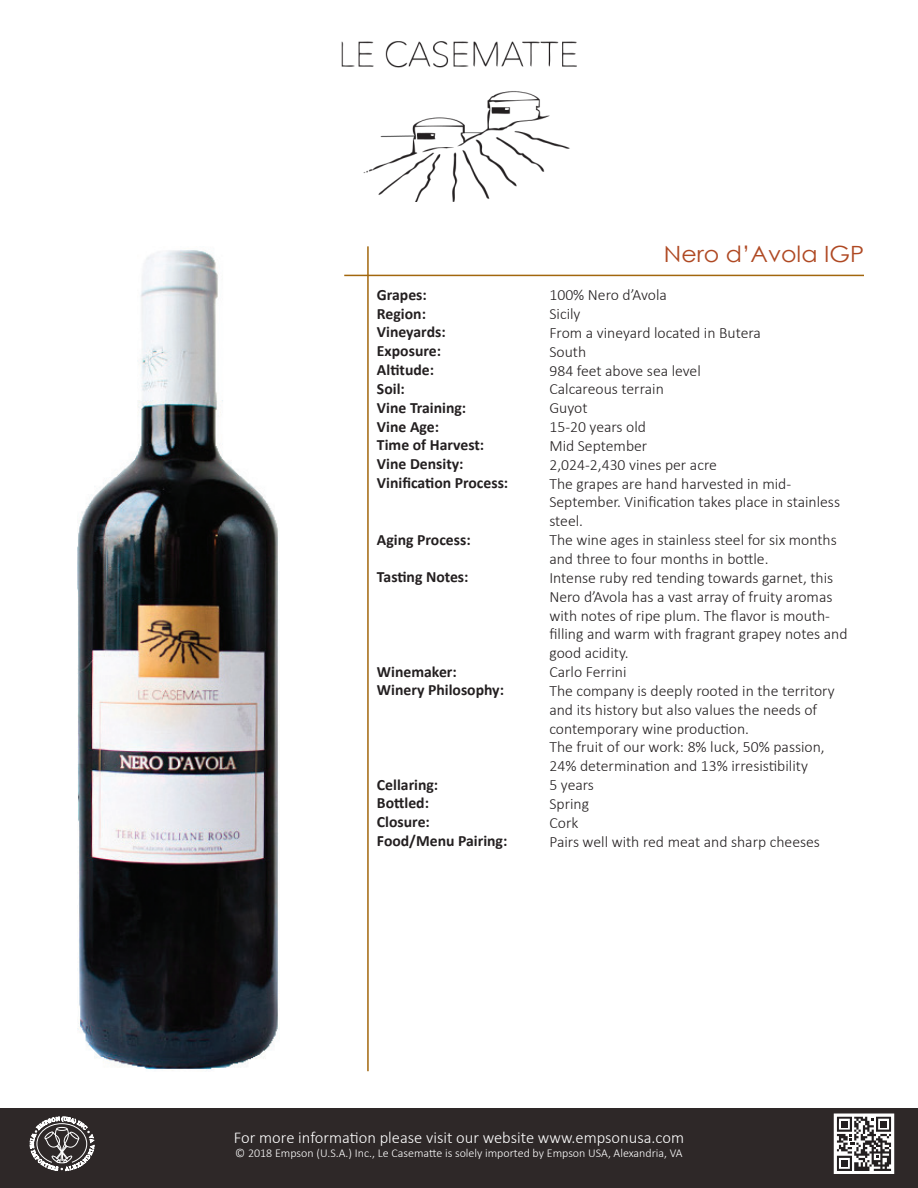
<style>
.page{position:relative;width:918px;height:1188px;background:#fff}
.page>*{position:absolute;margin:0;border:0;box-sizing:border-box;transform-origin:0 0}
.t1{font:22.35px "Century Gothic";color:#af4923;scale:1.06 1}
.t2{font:300 16.5px "Calibri";color:#fff}
._1_-_Wines_info{font:300 15.75px/18.9px "Calibri";color:#231f20}
._1_-_Wines_info-2{font:700 15.75px "Calibri";color:#231f20}
.t3{font:300 12px "Calibri";color:#fff}
</style>
<div class="page">
<hr style="left:344px;top:275px;width:520px;height:1px;background:#a2670d">
<hr style="left:367px;top:246px;width:2px;height:825px;background:#a2670d">
<div style="left:0;top:1108px;width:918px;height:80px;background:#2e2828"></div>
<svg style="left:30px;top:1117px;width:64px;height:54px"></svg>
<svg style="left:833px;top:1113px;width:62px;height:61px"></svg>
<img style="left:341px;top:41px;width:236px;height:160px">
<img style="left:78px;top:250px;width:200px;height:820px">
<p class="_1_-_Wines_info-2" style="left:377px;top:283px;width:51px">Grapes:</p>
<p class="_1_-_Wines_info-2" style="left:377px;top:302px;width:51px">Region:</p>
<p class="_1_-_Wines_info-2" style="left:377px;top:321px;width:70px">Vineyards:</p>
<p class="_1_-_Wines_info-2" style="left:377px;top:340px;width:66px">Exposure:</p>
<p class="_1_-_Wines_info-2" style="left:377px;top:359px;width:59px">Altitude:</p>
<p class="_1_-_Wines_info-2" style="left:377px;top:378px;width:29px">Soil:</p>
<p class="_1_-_Wines_info-2" style="left:377px;top:396px;width:91px">Vine Training:</p>
<p class="_1_-_Wines_info-2" style="left:377px;top:415px;width:64px">Vine Age:</p>
<p class="_1_-_Wines_info-2" style="left:377px;top:434px;width:109px">Time of Harvest:</p>
<p class="_1_-_Wines_info-2" style="left:377px;top:453px;width:88px">Vine Density:</p>
<p class="_1_-_Wines_info-2" style="left:377px;top:472px;width:133px">Vinification Process:</p>
<p class="_1_-_Wines_info-2" style="left:377px;top:528px;width:95px">Aging Process:</p>
<p class="_1_-_Wines_info-2" style="left:377px;top:566px;width:93px">Tasting Notes:</p>
<p class="_1_-_Wines_info-2" style="left:377px;top:660px;width:81px">Winemaker:</p>
<p class="_1_-_Wines_info-2" style="left:377px;top:679px;width:129px">Winery Philosophy:</p>
<p class="_1_-_Wines_info-2" style="left:377px;top:773px;width:63px">Cellaring:</p>
<p class="_1_-_Wines_info-2" style="left:377px;top:792px;width:54px">Bottled:</p>
<p class="_1_-_Wines_info-2" style="left:377px;top:811px;width:54px">Closure:</p>
<p class="_1_-_Wines_info-2" style="left:377px;top:830px;width:132px">Food/Menu Pairing:</p>
<p class="t1" style="left:664px;top:238px;width:190px">Nero d’Avola IGP</p>
<p class="_1_-_Wines_info" style="left:549px;top:285px;width:119px">100% Nero d’Avola</p>
<p class="_1_-_Wines_info" style="left:549px;top:304px;width:33px">Sicily</p>
<p class="_1_-_Wines_info" style="left:549px;top:323px;width:213px">From a vineyard located in Butera</p>
<p class="_1_-_Wines_info" style="left:549px;top:342px;width:38px">South</p>
<p class="_1_-_Wines_info" style="left:549px;top:361px;width:153px">984 feet above sea level</p>
<p class="_1_-_Wines_info" style="left:549px;top:380px;width:116px">Calcareous terrain</p>
<p class="_1_-_Wines_info" style="left:549px;top:398px;width:40px">Guyot</p>
<p class="_1_-_Wines_info" style="left:549px;top:417px;width:98px">15-20 years old</p>
<p class="_1_-_Wines_info" style="left:549px;top:436px;width:99px">Mid September</p>
<p class="_1_-_Wines_info" style="left:549px;top:455px;width:169px">2,024-2,430 vines per acre</p>
<p class="_1_-_Wines_info" style="left:549px;top:474px;width:292px">The grapes are hand harvested in mid-<br>September. Vinification takes place in stainless steel.</p>
<p class="_1_-_Wines_info" style="left:549px;top:530px;width:289px">The wine ages in stainless steel for six months and three to four months in bottle.</p>
<p class="_1_-_Wines_info" style="left:549px;top:568px;width:300px">Intense ruby red tending towards garnet, this Nero d’Avola has a vast array of fruity aromas with notes of ripe plum. The flavor is mouth&shy;filling and warm with fragrant grapey notes and good acidity.</p>
<p class="_1_-_Wines_info" style="left:549px;top:662px;width:79px">Carlo Ferrini</p>
<p class="_1_-_Wines_info" style="left:549px;top:681px;width:287px">The company is deeply rooted in the territory and its history but also values the needs of contemporary wine production.</p>
<p class="_1_-_Wines_info" style="left:549px;top:738px;width:277px">The fruit of our work: 8% luck, 50% passion,<br>24% determination and 13% irresistibility</p>
<p class="_1_-_Wines_info" style="left:549px;top:775px;width:46px">5 years</p>
<p class="_1_-_Wines_info" style="left:549px;top:794px;width:41px">Spring</p>
<p class="_1_-_Wines_info" style="left:549px;top:813px;width:30px">Cork</p>
<p class="_1_-_Wines_info" style="left:549px;top:832px;width:272px">Pairs well with red meat and sharp cheeses</p>
<p class="t2" style="left:234px;top:1127px;width:452px">For more information please visit our website www.empsonusa.com</p>
<p class="t3" style="left:235px;top:1146px;width:449px">© 2018 Empson (U.S.A.) Inc., Le Casematte is solely imported by Empson USA, Alexandria, VA</p>
</div>
